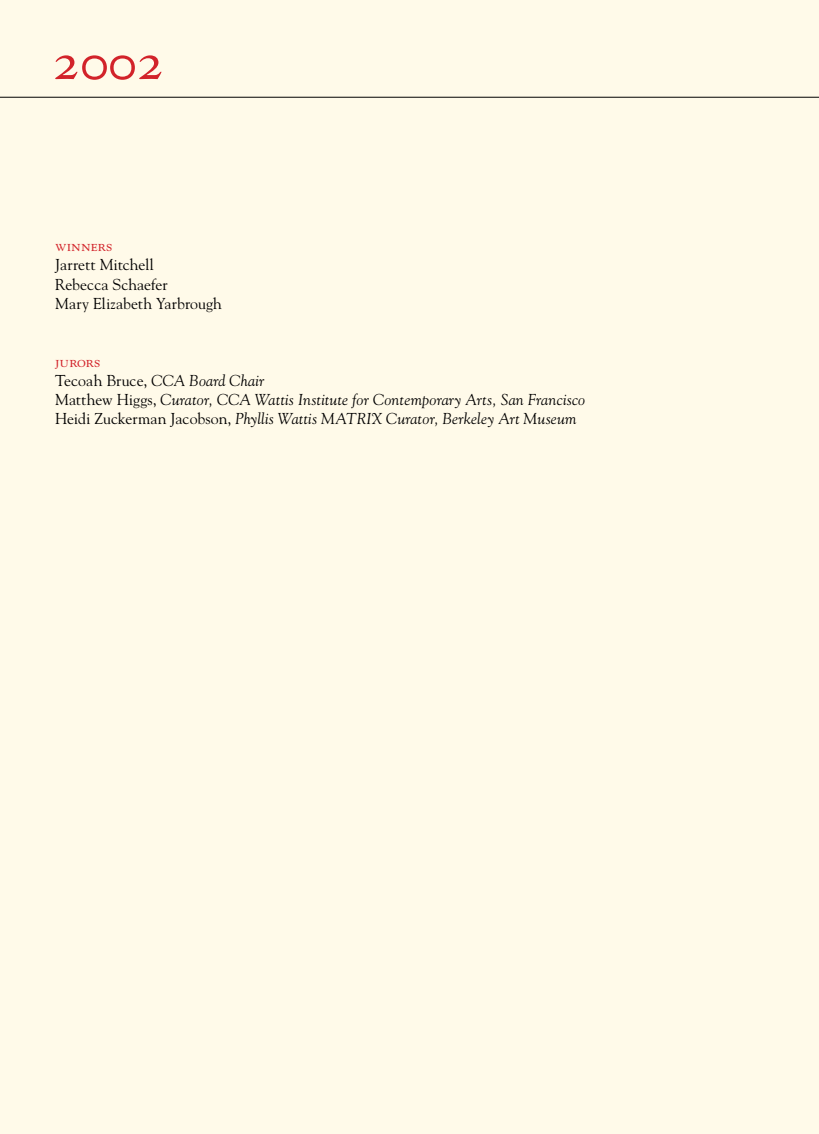
<style>
.page{position:relative;width:819px;height:1134px;background:#fffae9}
.page>*{position:absolute;margin:0;border:0;box-sizing:border-box;transform-origin:0 0}
.t1{font:56px "Goudy SC";color:#d2232a}
.t2{font:italic 15.75px/19.2px "Goudy";letter-spacing:.01em;color:#000}
.t3{font:15.75px/19.2px "Goudy";color:#000}
.t4{font:15.75px "Goudy SC";letter-spacing:.01em;color:#d2232a}
.s1{font-style:normal}
</style>
<div class="page">
<hr style="left:0;top:97px;width:819px;height:1px;background:#000">
<h1 class="t1" style="left:53px;top:27px;width:114px">2002</h1>
<p class="t4" style="left:55px;top:236px;width:59px">winners</p>
<p class="t3" style="left:55px;top:255px;width:168px">Jarrett Mitchell<br>Rebecca Schaefer<br>Mary Elizabeth Yarbrough</p>
<p class="t4" style="left:55px;top:352px;width:47px">jurors</p>
<p class="t2" style="left:55px;top:370px;width:532px"><span class="s1">Tecoah Bruce,</span> CCA Board Chair<br><span class="s1">Matthew Higgs,</span> Curator, CCA Wattis Institute for Contemporary Arts, San Francisco<br><span class="s1">Heidi Zuckerman Jacobson,</span> Phyllis Wattis MATRIX Curator, Berkeley Art Museum</p>
</div>
